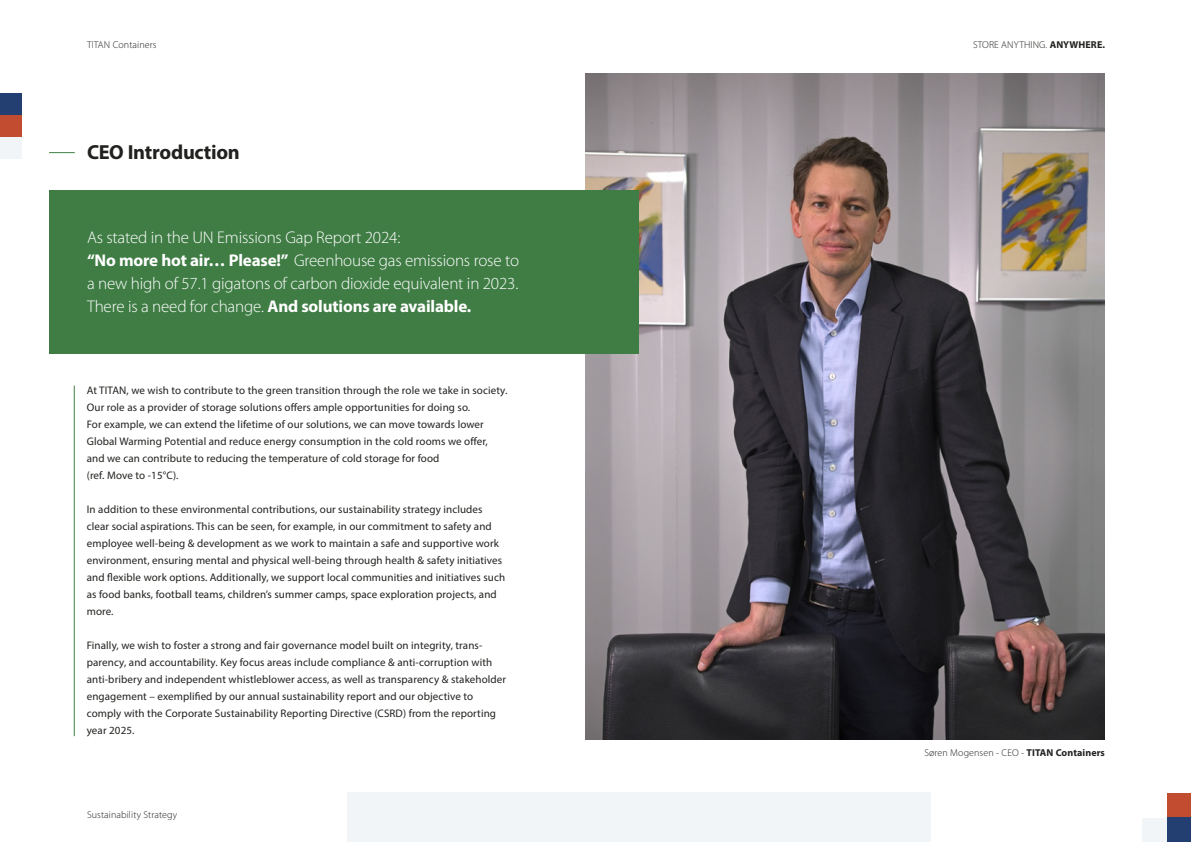
<style>
.page{position:relative;width:1191px;height:842px;background:#fff}
.page>*{position:absolute;margin:0;border:0;box-sizing:border-box;transform-origin:0 0}
.t1{font:700 20.4px "Myriad Pro";letter-spacing:-.015em;color:#21211f}
.t2{font:300 17px/23px "Myriad Pro";letter-spacing:-.01em;color:#fff}
.t3{font:11px/17px "Myriad Pro";letter-spacing:.01em;color:#21211f}
.t4{font:300 10px "Myriad Pro";letter-spacing:.01em;color:#21211f}
.t5{font:300 10px "Myriad Pro";letter-spacing:.01em;color:#21201e}
.s1{font-weight:700}
</style>
<div class="page">
<img style="left:585px;top:73px;width:520px;height:666px">
<div style="left:49px;top:190px;width:590px;height:163px;background:#407d45"></div>
<div style="left:0;top:94px;width:22px;height:21px;background:#233f72"></div>
<div style="left:0;top:115px;width:22px;height:22px;background:#c14c30"></div>
<div style="left:0;top:137px;width:22px;height:22px;background:#f2f5f8"></div>
<div style="left:1166px;top:793px;width:25px;height:24px;background:#c14c30"></div>
<div style="left:1166px;top:817px;width:25px;height:25px;background:#233f72"></div>
<div style="left:1141px;top:817px;width:25px;height:25px;background:#f2f5f8"></div>
<hr style="left:74px;top:386px;width:1px;height:350px;background:#407d45">
<svg style="left:49px;top:152px;width:26px;height:1px"></svg>
<div style="left:347px;top:793px;width:583px;height:49px;background:#f2f5f8"></div>
<p class="t4" style="left:87px;top:38px;width:71px">TITAN Containers</p>
<p class="t4" style="left:973px;top:38px;width:133px">STORE ANYTHING. <span class="s1">ANYWHERE.</span></p>
<h1 class="t1" style="left:87px;top:139px;width:154px">CEO Introduction</h1>
<h2 class="t2" style="left:87px;top:226px;width:433px">As stated in the UN Emissions Gap Report 2024:<br><span class="s1">“No more hot air… Please!”</span> Greenhouse gas emissions rose to a new high of 57.1 gigatons of carbon dioxide equivalent in 2023.<br>There is a need for change. <span class="s1">And solutions are available.</span></h2>
<p class="t3" style="left:87px;top:381px;width:422px">At TITAN, we wish to contribute to the green transition through the role we take in society.<br>Our role as a provider of storage solutions offers ample opportunities for doing so.<br>For example, we can extend the lifetime of our solutions, we can move towards lower Global Warming Potential and reduce energy consumption in the cold rooms we offer, and we can contribute to reducing the temperature of cold storage for food<br>(ref. Move to -15°C).</p>
<p class="t3" style="left:87px;top:500px;width:420px">In addition to these environmental contributions, our sustainability strategy includes clear social aspirations. This can be seen, for example, in our commitment to safety and employee well-being &amp; development as we work to maintain a safe and supportive work environment, ensuring mental and physical well-being through health &amp; safety initiatives and flexible work options. Additionally, we support local communities and initiatives such as food banks, football teams, children’s summer camps, space exploration projects, and more.</p>
<p class="t3" style="left:87px;top:636px;width:421px">Finally, we wish to foster a strong and fair governance model built on integrity, trans&shy;parency, and accountability. Key focus areas include compliance &amp; anti-corruption with anti-bribery and independent whistleblower access, as well as transparency &amp; stakeholder engagement – exemplified by our annual sustainability report and our objective to comply with the Corporate Sustainability Reporting Directive (CSRD) from the reporting year 2025.</p>
<p class="t5" style="left:87px;top:809px;width:92px">Sustainability Strategy</p>
<p class="t4" style="left:924px;top:747px;width:182px">Søren Mogensen - CEO - <span class="s1">TITAN Containers</span></p>
</div>
